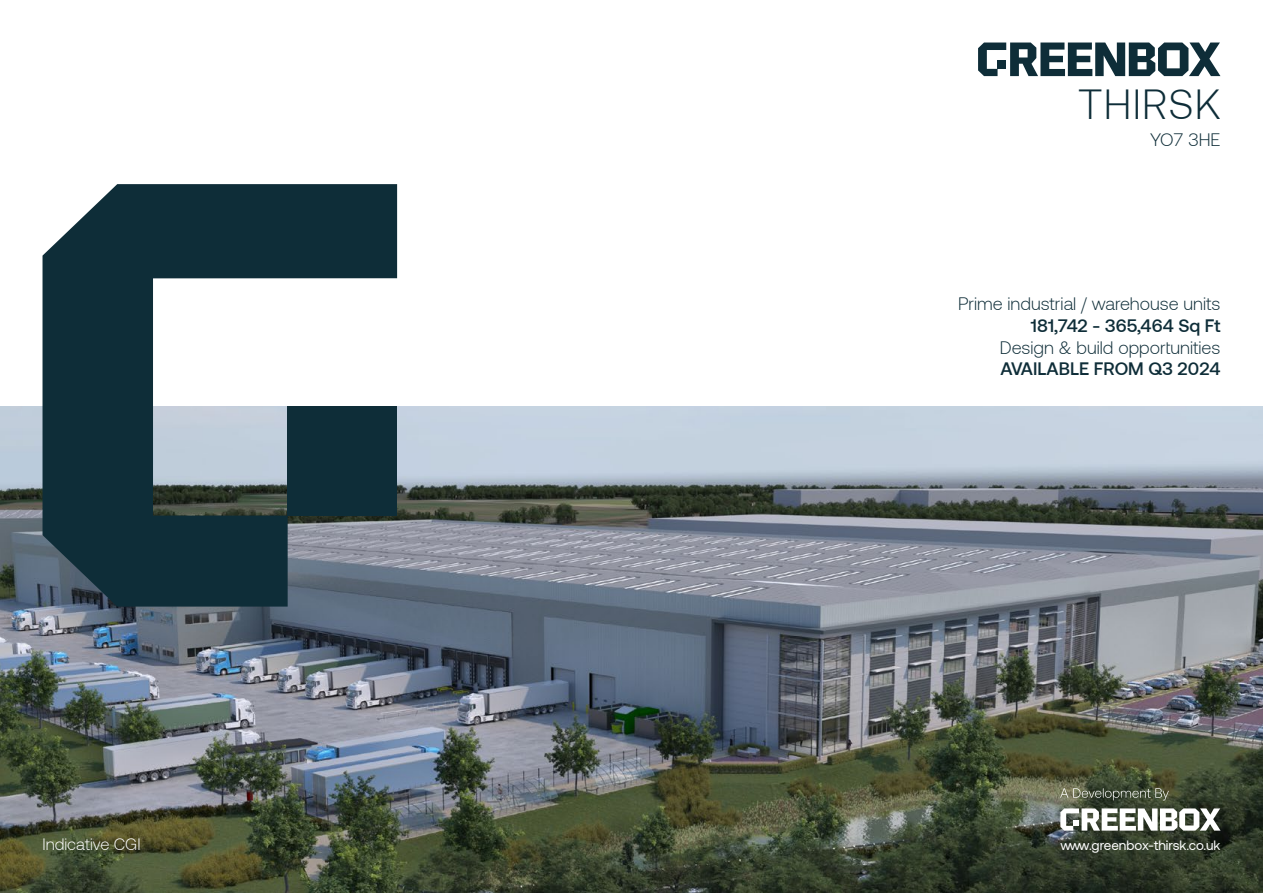
<style>
.page{position:relative;width:1263px;height:893px;background:#fff}
.page>*{position:absolute;margin:0;border:0;box-sizing:border-box;transform-origin:0 0}
.t1{font:300 42px "Aeonik";letter-spacing:.03em;color:#0e2d38}
.t2{font:300 18px "Aeonik";color:#0e2d38}
.t3{font:500 18px "Aeonik";color:#0e2d38}
.t4{font:300 16.5px "Aeonik";color:#fff}
.t5{font:13.5px "Aeonik";color:#fff}
</style>
<div class="page">
<img style="left:0;top:406px;width:1263px;height:487px">
<svg style="left:43px;top:184px;width:354px;height:423px;fill:#0e2d38"></svg>
<div style="left:288px;top:406px;width:109px;height:110px;background:#0e2d38"></div>
<svg style="left:1060px;top:808px;width:160px;height:23px"></svg>
<svg style="left:1060px;top:788px;width:109px;height:12px"></svg>
<svg style="left:978px;top:43px;width:242px;height:33px"></svg>
<div style="left:997px;top:60px;width:9px;height:9px;background:#0e2d38"></div>
<h1 class="t1" style="left:1078px;top:81px;width:144px">THIRSK</h1>
<p class="t2" style="left:1150px;top:130px;width:72px">YO7 3HE</p>
<p class="t2" style="left:958px;top:294px;width:264px">Prime industrial / warehouse units</p>
<p class="t3" style="left:1031px;top:315px;width:191px">181,742 - 365,464 Sq Ft</p>
<p class="t2" style="left:1000px;top:337px;width:222px">Design &amp; build opportunities</p>
<p class="t3" style="left:1000px;top:359px;width:221px">AVAILABLE FROM Q3 2024</p>
<p class="t4" style="left:43px;top:836px;width:100px">Indicative CGI</p>
<p class="t5" style="left:1061px;top:838px;width:161px">www.greenbox-thirsk.co.uk</p>
</div>
